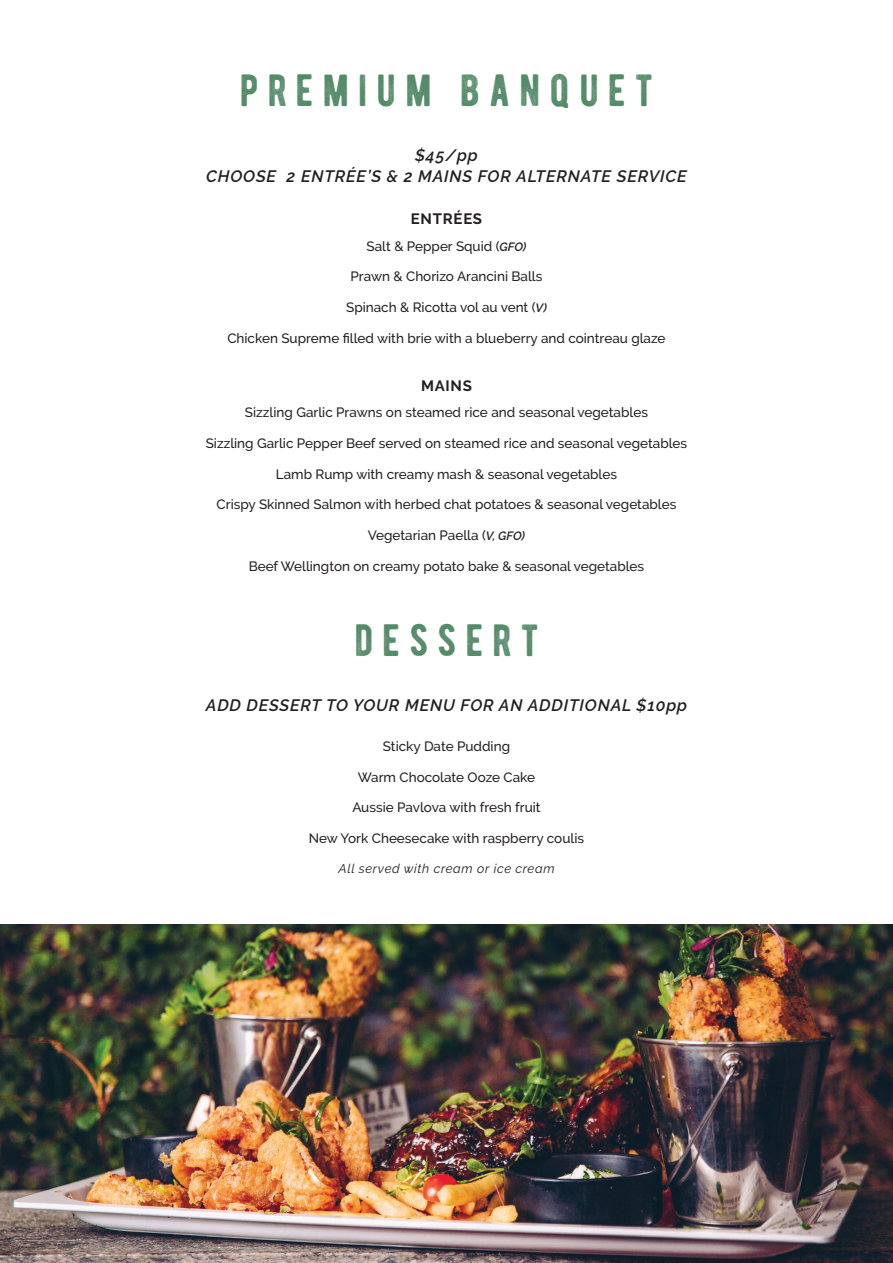
<style>
.page{position:relative;width:893px;height:1263px;background:#fff}
.page>*{position:absolute;margin:0;border:0;box-sizing:border-box;transform-origin:0 0}
.Head{font:45px "BERNIER Distressed";letter-spacing:.2em;color:#538a68}
.t1{font:italic 600 16.5px/21px "Raleway";letter-spacing:.05em;color:#231f20;text-align:center}
.text_subheadings{font:700 15px "Raleway";letter-spacing:.05em;color:#231f20}
.Desc{font:500 13.5px "Raleway";color:#231f20}
.T_C{font:italic 12.75px "Raleway";letter-spacing:.05em;color:#231f20}
.s1{font-weight:600;font-style:italic;font-size:12px}
</style>
<div class="page">
<img style="left:0;top:924px;width:893px;height:339px">
<p class="Head" style="left:240px;top:62px;width:415px">PREMIUM BANQUET</p>
<p class="t1" style="left:206px;top:145px;width:482px">$45/pp<br>CHOOSE 2 ENTRÉE’S &amp; 2 MAINS FOR ALTERNATE SERVICE</p>
<p class="text_subheadings" style="left:411px;top:210px;width:73px">ENTRÉES</p>
<p class="Desc" style="left:367px;top:238px;width:161px">Salt &amp; Pepper Squid (<span class="s1">GFO)</span></p>
<p class="Desc" style="left:350px;top:269px;width:193px">Prawn &amp; Chorizo Arancini Balls</p>
<p class="Desc" style="left:346px;top:300px;width:202px">Spinach &amp; Ricotta vol au vent (<span class="s1">V)</span></p>
<p class="Desc" style="left:227px;top:330px;width:440px">Chicken Supreme filled with brie with a blueberry and cointreau glaze</p>
<p class="text_subheadings" style="left:421px;top:377px;width:52px">MAINS</p>
<p class="Desc" style="left:245px;top:405px;width:405px">Sizzling Garlic Prawns on steamed rice and seasonal vegetables</p>
<p class="Desc" style="left:206px;top:435px;width:483px">Sizzling Garlic Pepper Beef served on steamed rice and seasonal vegetables</p>
<p class="Desc" style="left:276px;top:466px;width:343px">Lamb Rump with creamy mash &amp; seasonal vegetables</p>
<p class="Desc" style="left:217px;top:497px;width:461px">Crispy Skinned Salmon with herbed chat potatoes &amp; seasonal vegetables</p>
<p class="Desc" style="left:368px;top:528px;width:159px">Vegetarian Paella (<span class="s1">V, GFO)</span></p>
<p class="Desc" style="left:249px;top:558px;width:397px">Beef Wellington on creamy potato bake &amp; seasonal vegetables</p>
<p class="Head" style="left:354px;top:611px;width:186px">DESSERT</p>
<p class="t1" style="left:206px;top:694px;width:483px">ADD DESSERT TO YOUR MENU FOR AN ADDITIONAL $10pp</p>
<p class="Desc" style="left:383px;top:738px;width:129px">Sticky Date Pudding</p>
<p class="Desc" style="left:358px;top:769px;width:179px">Warm Chocolate Ooze Cake</p>
<p class="Desc" style="left:352px;top:800px;width:190px">Aussie Pavlova with fresh fruit</p>
<p class="Desc" style="left:309px;top:830px;width:277px">New York Cheesecake with raspberry coulis</p>
<p class="T_C" style="left:338px;top:861px;width:218px">All served with cream or ice cream</p>
</div>
